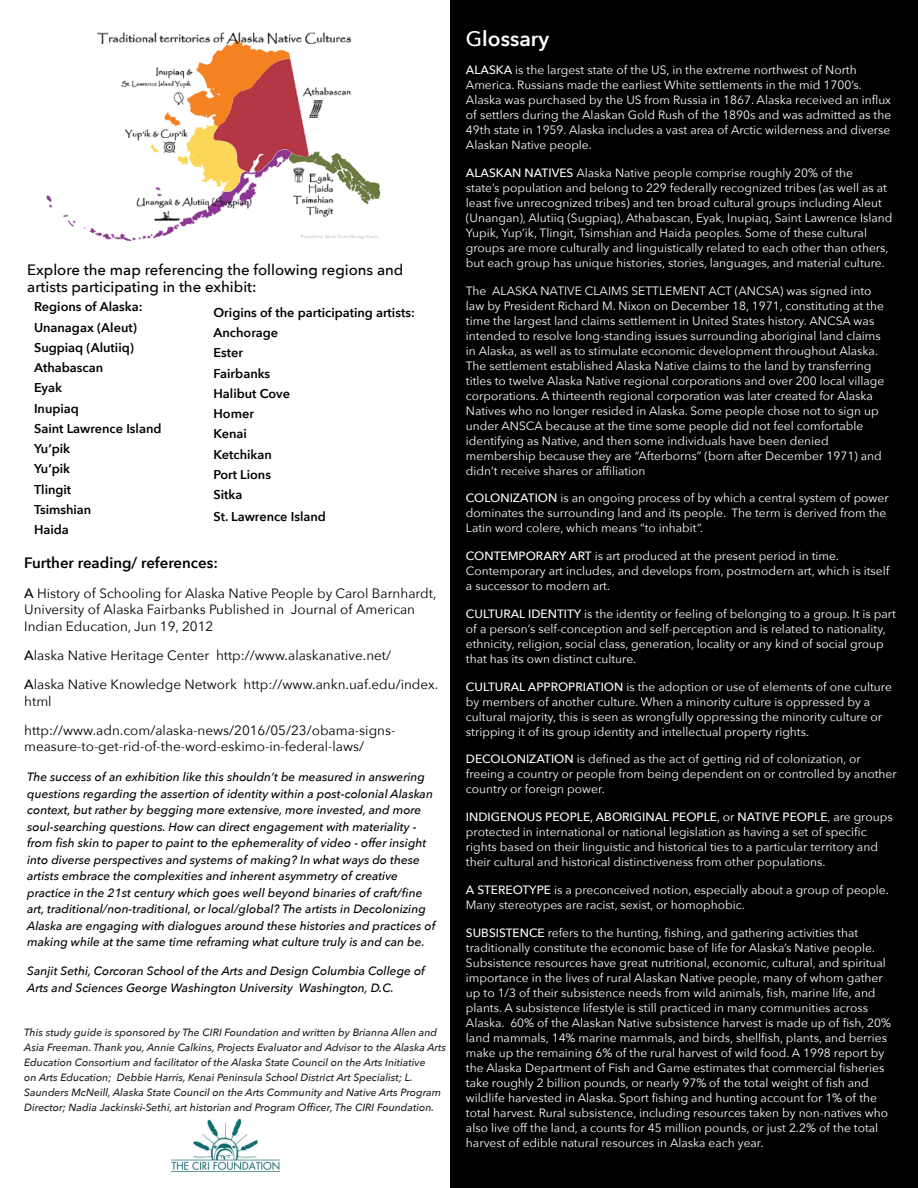
<style>
.page{position:relative;width:918px;height:1188px;background:#fff}
.page>*{position:absolute;margin:0;border:0;box-sizing:border-box;transform-origin:0 0}
.t1{font:600 21px "Avenir Next";color:#fff}
.t2{font:500 15px/16.5px "Avenir Next";color:#000}
.t3{font:600 15px "Avenir Next";color:#000}
.t4{font:13.5px/16.5px "Avenir Next";color:#000}
.t5{font:600 12.75px/20.2px "Avenir Next";color:#000}
.t6{font:12px/15px "Avenir Next";color:#fff}
.t7{font:italic 500 12px/16.5px "Avenir Next";color:#000}
.t8{font:italic 500 10.5px/15px "Avenir Next";color:#231f20}
.s1{font-weight:500}
</style>
<div class="page">
<div style="left:450px;top:0;width:468px;height:1188px;background:#000"></div>
<img style="left:46px;top:32px;width:335px;height:210px">
<img style="left:172px;top:1119px;width:108px;height:53px">
<p class="t2" style="left:27px;top:261px;width:378px">Explore the map referencing the following regions and artists participating in the exhibit:</p>
<p class="t5" style="left:34px;top:296px;width:129px">Regions of Alaska:<br>Unanagax (Aleut)<br>Sugpiaq (Alutiiq)<br>Athabascan<br>Eyak<br>Inupiaq<br>Saint Lawrence Island<br>Yu’pik<br>Yu’pik<br>Tlingit<br>Tsimshian<br>Haida</p>
<p class="t5" style="left:213px;top:302px;width:203px">Origins of the participating artists:<br>Anchorage<br>Ester<br>Fairbanks<br>Halibut Cove<br>Homer<br>Kenai<br>Ketchikan<br>Port Lions<br>Sitka</p>
<p class="t5" style="left:213px;top:506px;width:114px">St. Lawrence Island</p>
<p class="t3" style="left:24px;top:550px;width:195px">Further reading/ references:</p>
<p class="t4" style="left:24px;top:584px;width:414px"><span class="s1">A</span> History of Schooling for Alaska Native People by Carol Barnhardt,<br>University of Alaska Fairbanks Published in Journal of American<br>Indian Education, Jun 19, 2012</p>
<p class="t4" style="left:24px;top:640px;width:416px;line-height:29.2px"><span class="s1">A</span>laska Native Heritage Center http://www.alaskanative.net/<br><span class="s1">A</span>laska Native Knowledge Network http://www.ankn.uaf.edu/index.</p>
<p class="t4" style="left:24px;top:686px;width:373px;line-height:29.2px">html http://www.adn.com/alaska-news/2016/05/23/obama-signs-</p>
<p class="t4" style="left:24px;top:738px;width:342px">measure-to-get-rid-of-the-word-eskimo-in-federal-laws/</p>
<p class="t7" style="left:27px;top:768px;width:410px">The success of an exhibition like this shouldn’t be measured in answering questions regarding the assertion of identity within a post-colonial Alaskan context, but rather by begging more extensive, more invested, and more soul-searching questions. How can direct engagement with materiality - from fish skin to paper to paint to the ephemerality of video - offer insight into diverse perspectives and systems of making? In what ways do these artists embrace the complexities and inherent asymmetry of creative practice in the 21st century which goes well beyond binaries of craft/fine art, traditional/non-traditional, or local/global? The artists in Decolonizing Alaska are engaging with dialogues around these histories and practices of making while at the same time reframing what culture truly is and can be.</p>
<p class="t7" style="left:27px;top:963px;width:399px">Sanjit Sethi, Corcoran School of the Arts and Design Columbia College of<br>Arts and Sciences George Washington University Washington, D.C.</p>
<p class="t8" style="left:24px;top:1025px;width:423px">This study guide is sponsored by The CIRI Foundation and written by Brianna Allen and Asia Freeman. Thank you, Annie Calkins, Projects Evaluator and Advisor to the Alaska Arts Education Consortium and facilitator of the Alaska State Council on the Arts Initiative<br>on Arts Education; Debbie Harris, Kenai Peninsula School District Art Specialist; L.<br>Saunders McNeill, Alaska State Council on the Arts Community and Native Arts Program Director; Nadia Jackinski-Sethi, art historian and Program Officer, The CIRI Foundation.</p>
<h1 class="t1" style="left:466px;top:21px;width:85px"><span class="s1">G</span>lossary</h1>
<p class="t6" style="left:466px;top:62px;width:427px"><span class="s1">ALASKA</span> is the largest state of the US, in the extreme northwest of North America. Russians made the earliest White settlements in the mid 1700’s.<br>Alaska was purchased by the US from Russia in 1867. Alaska received an influx of settlers during the Alaskan Gold Rush of the 1890s and was admitted as the 49th state in 1959. Alaska includes a vast area of Arctic wilderness and diverse Alaskan Native people.</p>
<p class="t6" style="left:466px;top:165px;width:428px"><span class="s1">ALASKAN NATIVES</span> Alaska Native people comprise roughly 20% of the<br>state’s population and belong to 229 federally recognized tribes (as well as at least five unrecognized tribes) and ten broad cultural groups including Aleut (Unangan), Alutiiq (Sugpiaq), Athabascan, Eyak, Inupiaq, Saint Lawrence Island Yupik, Yup’ik, Tlingit, Tsimshian and Haida peoples. Some of these cultural groups are more culturally and linguistically related to each other than others, but each group has unique histories, stories, languages, and material culture.</p>
<p class="t6" style="left:466px;top:282px;width:420px">The ALASKA NATIVE CLAIMS SETTLEMENT ACT (ANCSA) was signed into law by President Richard M. Nixon on December 18, 1971, constituting at the time the largest land claims settlement in United States history. ANCSA was intended to resolve long-standing issues surrounding aboriginal land claims in Alaska, as well as to stimulate economic development throughout Alaska.<br>The settlement established Alaska Native claims to the land by transferring titles to twelve Alaska Native regional corporations and over 200 local village corporations. A thirteenth regional corporation was later created for Alaska Natives who no longer resided in Alaska. Some people chose not to sign up under ANSCA because at the time some people did not feel comfortable identifying as Native, and then some individuals have been denied membership because they are “Afterborns” (born after December 1971) and didn’t receive shares or affiliation</p>
<p class="t6" style="left:466px;top:490px;width:424px"><span class="s1">COLONIZATION</span> is an ongoing process of by which a central system of power dominates the surrounding land and its people. The term is derived from the<br>Latin word colere, which means “to inhabit”.</p>
<p class="t6" style="left:466px;top:548px;width:425px"><span class="s1">CONTEMPORARY ART</span> is art produced at the present period in time.<br>Contemporary art includes, and develops from, postmodern art, which is itself a successor to modern art.</p>
<p class="t6" style="left:466px;top:606px;width:431px"><span class="s1">CULTURAL IDENTITY</span> is the identity or feeling of belonging to a group. It is part of a person’s self-conception and self-perception and is related to nationality, ethnicity, religion, social class, generation, locality or any kind of social group that has its own distinct culture.</p>
<p class="t6" style="left:466px;top:678px;width:427px"><span class="s1">CULTURAL APPROPRIATION</span> is the adoption or use of elements of one culture by members of another culture. When a minority culture is oppressed by a cultural majority, this is seen as wrongfully oppressing the minority culture or stripping it of its group identity and intellectual property rights.</p>
<p class="t6" style="left:466px;top:751px;width:432px"><span class="s1">DECOLONIZATION</span> is defined as the act of getting rid of colonization, or freeing a country or people from being dependent on or controlled by another country or foreign power.</p>
<p class="t6" style="left:466px;top:809px;width:428px"><span class="s1">INDIGENOUS PEOPLE, ABORIGINAL PEOPLE</span>, or <span class="s1">NATIVE PEOPLE</span>, are groups protected in international or national legislation as having a set of specific rights based on their linguistic and historical ties to a particular territory and their cultural and historical distinctiveness from other populations.</p>
<p class="t6" style="left:466px;top:882px;width:424px"><span class="s1">A STEREOTYPE</span> is a preconceived notion, especially about a group of people.<br>Many stereotypes are racist, sexist, or homophobic.</p>
<p class="t6" style="left:466px;top:924px;width:427px"><span class="s1">SUBSISTENCE</span> refers to the hunting, fishing, and gathering activities that traditionally constitute the economic base of life for Alaska’s Native people.<br>Subsistence resources have great nutritional, economic, cultural, and spiritual importance in the lives of rural Alaskan Native people, many of whom gather up to 1/3 of their subsistence needs from wild animals, fish, marine life, and plants. A subsistence lifestyle is still practiced in many communities across Alaska. 60% of the Alaskan Native subsistence harvest is made up of fish, 20% land mammals, 14% marine mammals, and birds, shellfish, plants, and berries make up the remaining 6% of the rural harvest of wild food. A 1998 report by the Alaska Department of Fish and Game estimates that commercial fisheries take roughly 2 billion pounds, or nearly 97% of the total weight of fish and wildlife harvested in Alaska. Sport fishing and hunting account for 1% of the total harvest. Rural subsistence, including resources taken by non-natives who also live off the land, a counts for 45 million pounds, or just 2.2% of the total harvest of edible natural resources in Alaska each year.</p>
</div>
